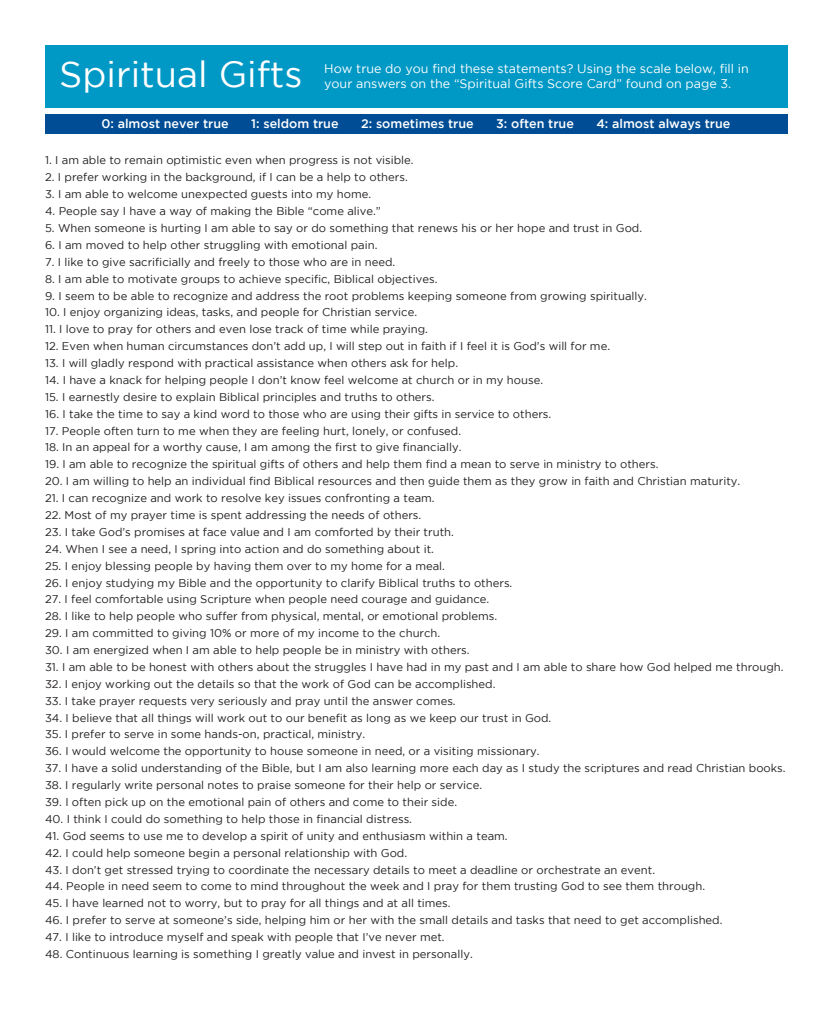
<style>
.page{position:relative;width:833px;height:1013px;background:#fff}
.page>*{position:absolute;margin:0;border:0;box-sizing:border-box;transform-origin:0 0}
.t1{font:36.25px "Gotham";color:#fff}
.t2{font:12.5px/15px "Gotham";color:#fff}
.t3{font:500 12.5px "Gotham";color:#fff}
.t4{font:11.25px "Gotham";color:#231f20}
</style>
<div class="page">
<div style="left:45px;top:45px;width:743px;height:63px;background:#0098c5"></div>
<div style="left:45px;top:114px;width:743px;height:20px;background:#014d95"></div>
<h1 class="t1" style="left:59px;top:54px;width:245px">Spiritual Gifts</h1>
<p class="t2" style="left:324px;top:60px;width:426px">How true do you find these statements? Using the scale below, fill in your answers on the “Spiritual Gifts Score Card” found on page 3.</p>
<p class="t3" style="left:101px;top:117px;width:129px">0: almost never true</p>
<p class="t3" style="left:251px;top:117px;width:89px">1: seldom true</p>
<p class="t3" style="left:361px;top:117px;width:114px">2: sometimes true</p>
<p class="t3" style="left:496px;top:117px;width:79px">3: often true</p>
<p class="t3" style="left:596px;top:117px;width:135px">4: almost always true</p>
<p class="t4" style="left:45px;top:154px;width:370px">1. I am able to remain optimistic even when progress is not visible.</p>
<p class="t4" style="left:45px;top:171px;width:364px">2. I prefer working in the background, if I can be a help to others.</p>
<p class="t4" style="left:45px;top:188px;width:328px">3. I am able to welcome unexpected guests into my home.</p>
<p class="t4" style="left:45px;top:205px;width:337px">4. People say I have a way of making the Bible “come alive.”</p>
<p class="t4" style="left:45px;top:222px;width:598px">5. When someone is hurting I am able to say or do something that renews his or her hope and trust in God.</p>
<p class="t4" style="left:45px;top:239px;width:334px">6. I am moved to help other struggling with emotional pain.</p>
<p class="t4" style="left:45px;top:255px;width:352px">7. I like to give sacrificially and freely to those who are in need.</p>
<p class="t4" style="left:45px;top:272px;width:394px">8. I am able to motivate groups to achieve specific, Biblical objectives.</p>
<p class="t4" style="left:45px;top:289px;width:603px">9. I seem to be able to recognize and address the root problems keeping someone from growing spiritually.</p>
<p class="t4" style="left:45px;top:306px;width:373px">10. I enjoy organizing ideas, tasks, and people for Christian service.</p>
<p class="t4" style="left:45px;top:323px;width:384px">11. I love to pray for others and even lose track of time while praying.</p>
<p class="t4" style="left:45px;top:340px;width:566px">12. Even when human circumstances don’t add up, I will step out in faith if I feel it is God’s will for me.</p>
<p class="t4" style="left:45px;top:357px;width:414px">13. I will gladly respond with practical assistance when others ask for help.</p>
<p class="t4" style="left:45px;top:374px;width:499px">14. I have a knack for helping people I don’t know feel welcome at church or in my house.</p>
<p class="t4" style="left:45px;top:390px;width:391px">15. I earnestly desire to explain Biblical principles and truths to others.</p>
<p class="t4" style="left:45px;top:407px;width:507px">16. I take the time to say a kind word to those who are using their gifts in service to others.</p>
<p class="t4" style="left:45px;top:424px;width:417px">17. People often turn to me when they are feeling hurt, lonely, or confused.</p>
<p class="t4" style="left:45px;top:441px;width:418px">18. In an appeal for a worthy cause, I am among the first to give financially.</p>
<p class="t4" style="left:45px;top:458px;width:615px">19. I am able to recognize the spiritual gifts of others and help them find a mean to serve in ministry to others.</p>
<p class="t4" style="left:45px;top:475px;width:696px">20. I am willing to help an individual find Biblical resources and then guide them as they grow in faith and Christian maturity.</p>
<p class="t4" style="left:45px;top:492px;width:391px">21. I can recognize and work to resolve key issues confronting a team.</p>
<p class="t4" style="left:45px;top:509px;width:378px">22. Most of my prayer time is spent addressing the needs of others.</p>
<p class="t4" style="left:45px;top:525px;width:410px">23. I take God’s promises at face value and I am comforted by their truth.</p>
<p class="t4" style="left:45px;top:542px;width:390px">24. When I see a need, I spring into action and do something about it.</p>
<p class="t4" style="left:45px;top:559px;width:401px">25. I enjoy blessing people by having them over to my home for a meal.</p>
<p class="t4" style="left:45px;top:576px;width:469px">26. I enjoy studying my Bible and the opportunity to clarify Biblical truths to others.</p>
<p class="t4" style="left:45px;top:593px;width:445px">27. I feel comfortable using Scripture when people need courage and guidance.</p>
<p class="t4" style="left:45px;top:610px;width:453px">28. I like to help people who suffer from physical, mental, or emotional problems.</p>
<p class="t4" style="left:45px;top:627px;width:397px">29. I am committed to giving 10% or more of my income to the church.</p>
<p class="t4" style="left:45px;top:644px;width:426px">30. I am energized when I am able to help people be in ministry with others.</p>
<p class="t4" style="left:45px;top:660px;width:740px">31. I am able to be honest with others about the struggles I have had in my past and I am able to share how God helped me through.</p>
<p class="t4" style="left:45px;top:677px;width:452px">32. I enjoy working out the details so that the work of God can be accomplished.</p>
<p class="t4" style="left:45px;top:694px;width:412px">33. I take prayer requests very seriously and pray until the answer comes.</p>
<p class="t4" style="left:45px;top:711px;width:508px">34. I believe that all things will work out to our benefit as long as we keep our trust in God.</p>
<p class="t4" style="left:45px;top:728px;width:321px">35. I prefer to serve in some hands-on, practical, ministry.</p>
<p class="t4" style="left:45px;top:745px;width:496px">36. I would welcome the opportunity to house someone in need, or a visiting missionary.</p>
<p class="t4" style="left:45px;top:762px;width:742px">37. I have a solid understanding of the Bible, but I am also learning more each day as I study the scriptures and read Christian books.</p>
<p class="t4" style="left:45px;top:779px;width:438px">38. I regularly write personal notes to praise someone for their help or service.</p>
<p class="t4" style="left:45px;top:795px;width:413px">39. I often pick up on the emotional pain of others and come to their side.</p>
<p class="t4" style="left:45px;top:812px;width:368px">40. I think I could do something to help those in financial distress.</p>
<p class="t4" style="left:45px;top:829px;width:464px">41. God seems to use me to develop a spirit of unity and enthusiasm within a team.</p>
<p class="t4" style="left:45px;top:846px;width:363px">42. I could help someone begin a personal relationship with God.</p>
<p class="t4" style="left:45px;top:863px;width:611px">43. I don’t get stressed trying to coordinate the necessary details to meet a deadline or orchestrate an event.</p>
<p class="t4" style="left:45px;top:880px;width:661px">44. People in need seem to come to mind throughout the week and I pray for them trusting God to see them through.</p>
<p class="t4" style="left:45px;top:897px;width:407px">45. I have learned not to worry, but to pray for all things and at all times.</p>
<p class="t4" style="left:45px;top:914px;width:679px">46. I prefer to serve at someone’s side, helping him or her with the small details and tasks that need to get accomplished.</p>
<p class="t4" style="left:45px;top:930px;width:401px">47. I like to introduce myself and speak with people that I’ve never met.</p>
<p class="t4" style="left:45px;top:947px;width:429px">48. Continuous learning is something I greatly value and invest in personally.</p>
</div>
